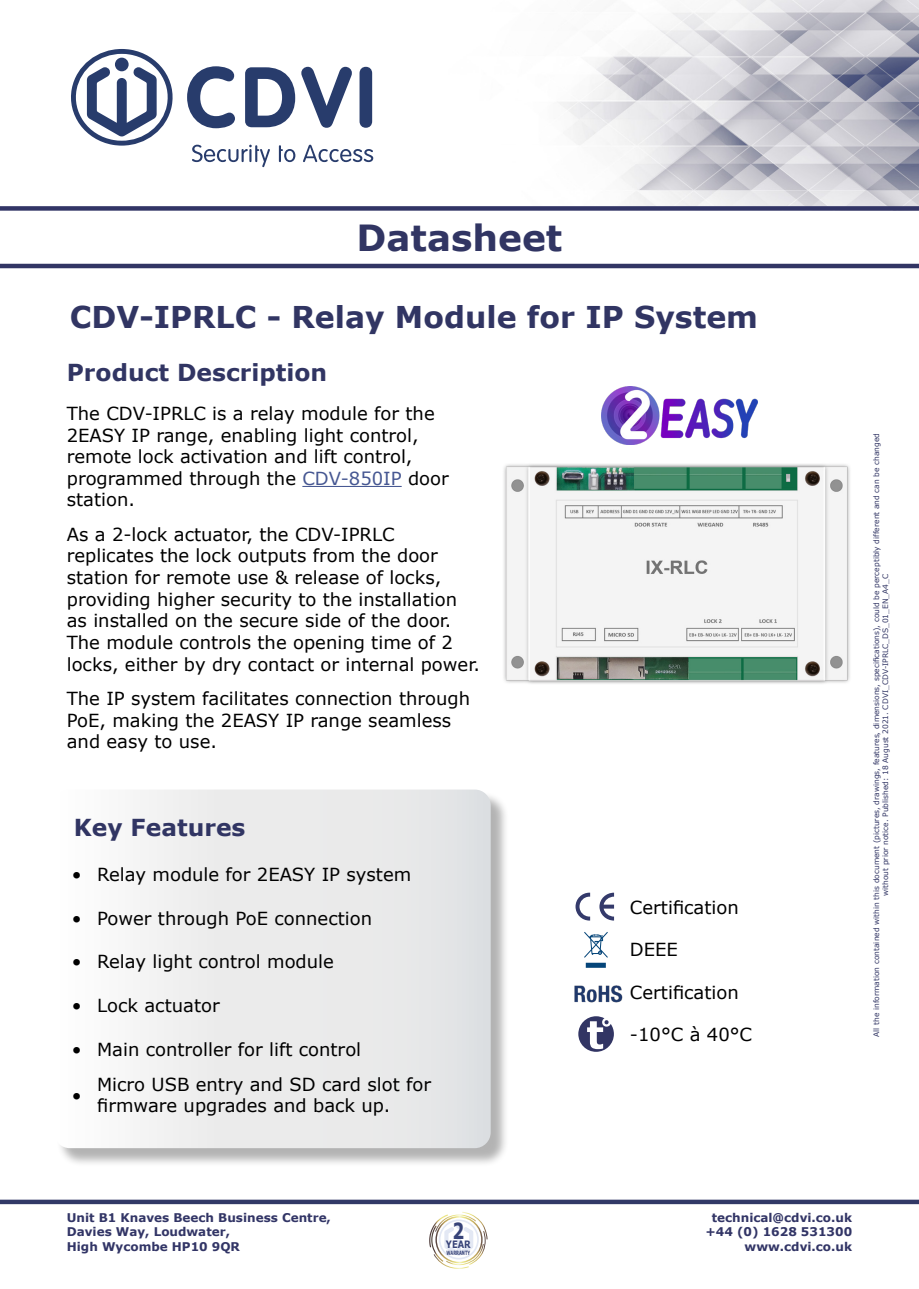
<style>
.page{position:relative;width:919px;height:1289px;background:#fff}
.page>*{position:absolute;margin:0;border:0;box-sizing:border-box;transform-origin:0 0}
.t1{font:700 36px "Verdana";color:#313563}
.Product_Name___Descr{font:700 30px "Verdana";color:#313563}
.Section_Title{font:700 23.4px "Verdana";color:#313563}
.t2{font:18px/21.6px "Verdana";color:#000}
.t3{font:700 12px/14.4px "Verdana";color:#323566;text-align:right}
.t4{font:700 10.2px "Verdana";color:#374378;scale:.82 1}
.t5{font:7.5px "Verdana";color:#313564}
.t6{font:700 5.85px "Verdana";color:#374378;scale:.62 1}
.s1{color:#465792}
</style>
<div class="page">
<div style="left:0;top:1199px;width:918px;height:5px;background:#323967"></div>
<img style="left:357px;top:0;width:561px;height:206px">
<svg style="left:71px;top:49px;width:102px;height:97px"></svg>
<svg style="left:192px;top:145px;width:78px;height:22px"></svg>
<svg style="left:279px;top:145px;width:16px;height:17px"></svg>
<svg style="left:303px;top:145px;width:70px;height:17px"></svg>
<svg style="left:187px;top:66px;width:48px;height:62px"></svg>
<svg style="left:245px;top:67px;width:50px;height:60px"></svg>
<svg style="left:301px;top:67px;width:51px;height:61px"></svg>
<div style="left:359px;top:67px;width:13px;height:61px;background:#283c6c;border-radius:6px"></div>
<svg style="left:429px;top:1212px;width:58px;height:56px"></svg>
<div style="left:0;top:206px;width:918px;height:5px;background:#323566"></div>
<hr style="left:0;top:264px;width:918px;height:4px;background:#323564">
<div style="left:56px;top:791px;width:453px;height:375px;background:#000;opacity:.3"></div>
<svg style="left:56px;top:789px;width:434px;height:359px"></svg>
<hr style="left:302px;top:486px;width:99px;height:1px;background:#465792">
<svg style="left:599px;top:892px;width:15px;height:28px"></svg>
<svg style="left:575px;top:892px;width:15px;height:28px"></svg>
<svg style="left:584px;top:932px;width:24px;height:35px"></svg>
<img style="left:574px;top:985px;width:49px;height:18px">
<svg style="left:578px;top:1016px;width:36px;height:35px"></svg>
<img style="left:601px;top:387px;width:156px;height:57px">
<img style="left:504px;top:464px;width:346px;height:220px">
<p class="t1" style="left:356px;top:214px;width:207px">Datasheet</p>
<p class="Product_Name___Descr" style="left:70px;top:297px;width:689px">CDV-IPRLC - Relay Module for IP System</p>
<p class="Section_Title" style="left:67px;top:357px;width:262px">Product Description</p>
<p class="t2" style="left:67px;top:403px;width:383px">The CDV-IPRLC is a relay module for the 2EASY IP range, enabling light control, remote lock activation and lift control, programmed through the <span class="s1">CDV-850IP</span> door station.</p>
<p class="t2" style="left:67px;top:524px;width:414px">As a 2-lock actuator, the CDV-IPRLC replicates the lock outputs from the door station for remote use &amp; release of locks, providing higher security to the installation as installed on the secure side of the door.<br>The module controls the opening time of 2 locks, either by dry contact or internal power.</p>
<p class="t2" style="left:67px;top:687px;width:405px">The IP system facilitates connection through<br>PoE, making the 2EASY IP range seamless and easy to use.</p>
<p class="Section_Title" style="left:74px;top:812px;width:173px">Key Features</p>
<p class="t2" style="left:72px;top:863px;width:11px">•</p>
<p class="t2" style="left:97px;top:863px;width:315px">Relay module for 2EASY IP system</p>
<p class="t2" style="left:72px;top:907px;width:11px">•</p>
<p class="t2" style="left:97px;top:907px;width:276px">Power through PoE connection</p>
<p class="t2" style="left:72px;top:951px;width:11px">•</p>
<p class="t2" style="left:97px;top:951px;width:238px">Relay light control module</p>
<p class="t2" style="left:72px;top:995px;width:11px">•</p>
<p class="t2" style="left:97px;top:995px;width:124px">Lock actuator</p>
<p class="t2" style="left:72px;top:1038px;width:11px">•</p>
<p class="t2" style="left:97px;top:1038px;width:265px">Main controller for lift control</p>
<p class="t2" style="left:72px;top:1084px;width:11px">•</p>
<p class="t2" style="left:97px;top:1073px;width:335px">Micro USB entry and SD card slot for firmware upgrades and back up.</p>
<p class="t2" style="left:630px;top:896px;width:110px">Certification</p>
<p class="t2" style="left:630px;top:939px;width:50px">DEEE</p>
<p class="t2" style="left:630px;top:981px;width:110px">Certification</p>
<p class="t2" style="left:630px;top:1024px;width:124px">-10°C à 40°C</p>
<p class="t5" style="left:871px;top:1036px;width:605px;rotate:-90deg">All the information contained within this document (pictures, drawings, features, dimensions, specifications), could be perceptibly different and can be changed</p>
<p class="t5" style="left:880px;top:896px;width:323px;rotate:-90deg">without prior notice. Published: 18 August 2021. CDVI_CDV-IPRLC_DS_01_EN_A4_C</p>
<p class="t3" style="left:67px;top:1210px;width:266px;text-align:left">Unit B1 Knaves Beech Business Centre,<br>Davies Way, Loudwater,<br>High Wycombe HP10 9QR</p>
<p class="t4" style="left:446px;top:1237px;width:32px">YEAR<sup>2</sup></p>
<p class="t6" style="left:446px;top:1248px;width:40px">WARRANTY</p>
<p class="t3" style="left:705px;top:1210px;width:148px">technical@cdvi.co.uk +44 (0) 1628 531300 www.cdvi.co.uk</p>
</div>
